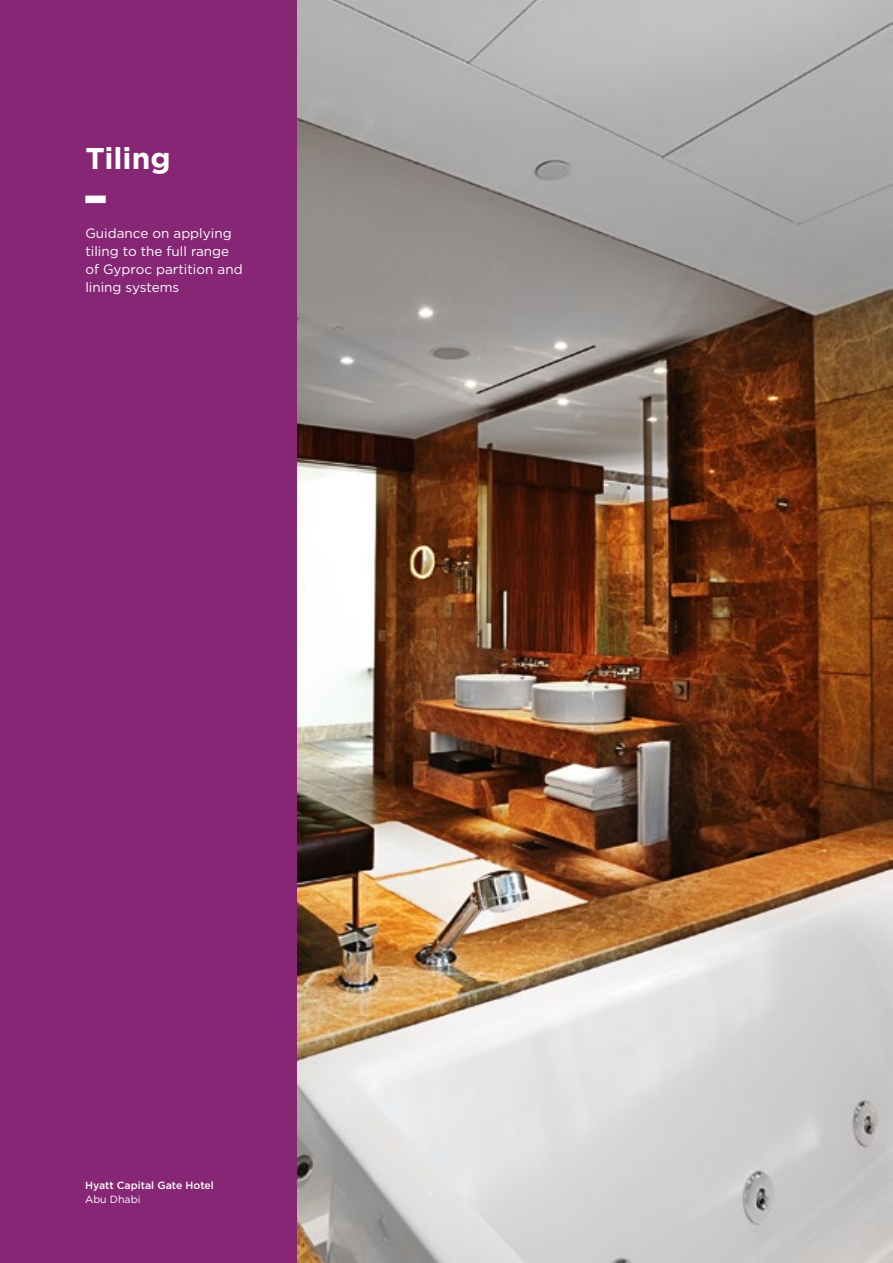
<style>
.page{position:relative;width:893px;height:1263px;background:#fff}
.page>*{position:absolute;margin:0;border:0;box-sizing:border-box;transform-origin:0 0}
.t1{font:700 30px "Gotham";color:#fff}
.t2{font:13.5px/18px "Gotham";color:#fff}
.t3{font:500 10.5px "Gotham";color:#fff}
.t4{font:10.5px "Gotham";color:#fff}
</style>
<div class="page">
<div style="left:0;top:0;width:298px;height:1263px;background:#862674"></div>
<img style="left:298px;top:0;width:595px;height:1263px">
<div style="left:85px;top:196px;width:21px;height:7px;background:#fff"></div>
<h1 class="t1" style="left:85px;top:138px;width:87px">Tiling</h1>
<p class="t2" style="left:85px;top:223px;width:159px">Guidance on applying tiling to the full range of Gyproc partition and lining systems</p>
<p class="t3" style="left:85px;top:1178px;width:130px">Hyatt Capital Gate Hotel</p>
<p class="t4" style="left:85px;top:1192px;width:57px">Abu Dhabi</p>
</div>
